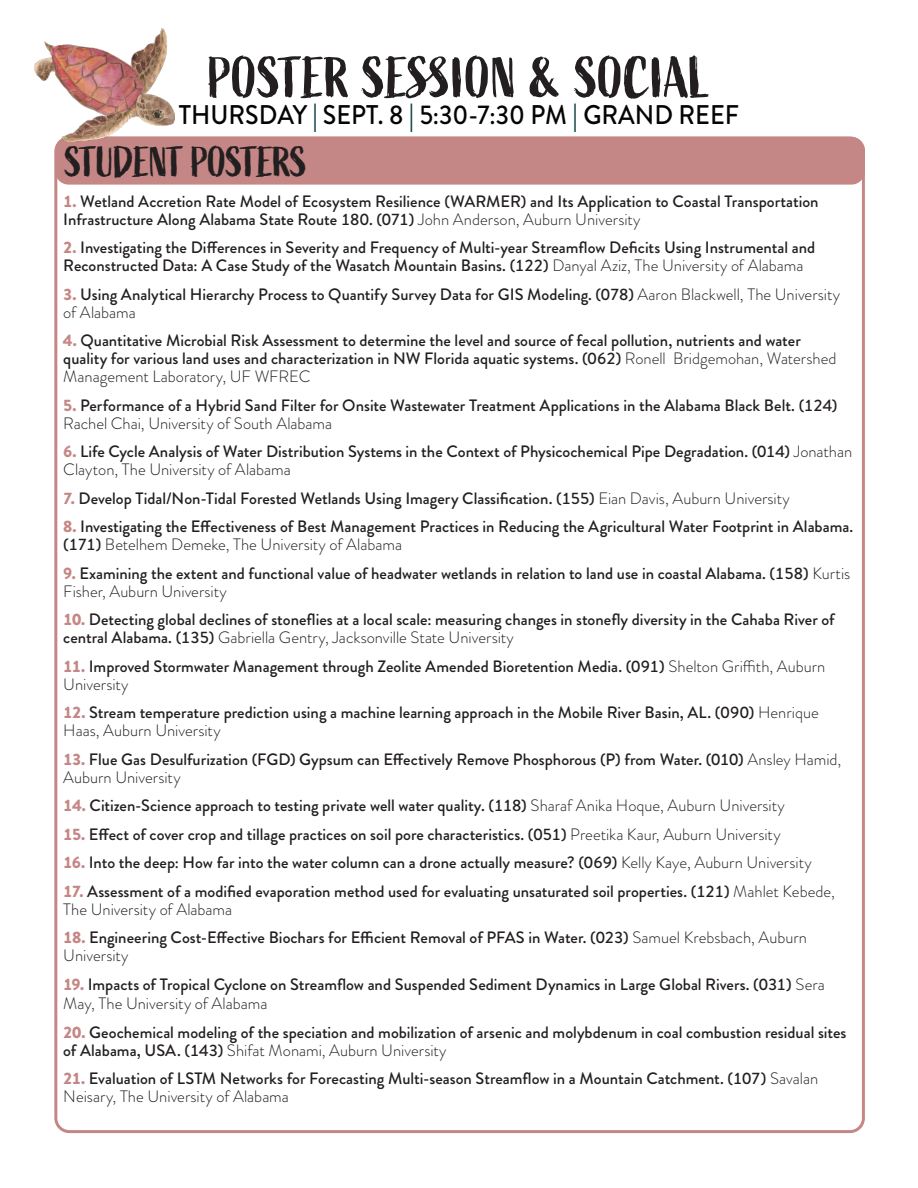
<style>
.page{position:relative;width:918px;height:1188px;background:#fff}
.page>*{position:absolute;margin:0;border:0;box-sizing:border-box;transform-origin:0 0}
.t1{font:57px "Active";letter-spacing:-.01em;color:#231f20}
.Section_Header{font:42px "Active";letter-spacing:-.03em;color:#231f20}
.t2{font:500 27px "Brandon Grotesque";color:#040503;scale:.93 1}
.Section_Body_Text{font:500 16.5px/18px "Brandon Grotesque";color:#231f20}
.s1{font-weight:900;color:#0f4044}
.s2{font-weight:900;color:#c58786}
.s3{font-weight:300}
</style>
<div class="page">
<div style="left:55px;top:137px;width:810px;height:48px;background:#c58786;border-radius:14px"></div>
<img style="left:34px;top:29px;width:141px;height:113px">
<p class="t1" style="left:209px;top:46px;width:503px">POSTER SESSION &amp; SOCIAL</p>
<p class="t2" style="left:179px;top:96px;width:604px">THURSDAY <span class="s1">|</span> SEPT. 8 <span class="s1">|</span> 5:30-7:30 PM <span class="s1">|</span> GRAND REEF</p>
<p class="Section_Header" style="left:65px;top:139px;width:244px">STUDENT POSTERS</p>
<p class="Section_Body_Text" style="left:63px;top:192px;width:757px"><span class="s2">1.</span> Wetland Accretion Rate Model of Ecosystem Resilience (WARMER) and Its Application to Coastal Transportation<br>Infrastructure Along Alabama State Route 180. (071) <span class="s3">John Anderson, Auburn University</span></p>
<p class="Section_Body_Text" style="left:63px;top:239px;width:754px"><span class="s2">2.</span> Investigating the Differences in Severity and Frequency of Multi-year Streamflow Deficits Using Instrumental and<br>Reconstructed Data: A Case Study of the Wasatch Mountain Basins. (122) <span class="s3">Danyal Aziz, The University of Alabama</span></p>
<p class="Section_Body_Text" style="left:63px;top:285px;width:778px"><span class="s2">3.</span> Using Analytical Hierarchy Process to Quantify Survey Data for GIS Modeling. (078) <span class="s3">Aaron Blackwell, The University of Alabama</span></p>
<p class="Section_Body_Text" style="left:63px;top:332px;width:775px"><span class="s2">4.</span> Quantitative Microbial Risk Assessment to determine the level and source of fecal pollution, nutrients and water quality for various land uses and characterization in NW Florida aquatic systems. (062) <span class="s3">Ronell Bridgemohan, Watershed<br>Management Laboratory, UF WFREC</span></p>
<p class="Section_Body_Text" style="left:63px;top:396px;width:776px"><span class="s2">5.</span> Performance of a Hybrid Sand Filter for Onsite Wastewater Treatment Applications in the Alabama Black Belt. (124)<br><span class="s3">Rachel Chai, University of South Alabama</span></p>
<p class="Section_Body_Text" style="left:63px;top:443px;width:790px"><span class="s2">6.</span> Life Cycle Analysis of Water Distribution Systems in the Context of Physicochemical Pipe Degradation. (014) <span class="s3">Jonathan<br>Clayton, The University of Alabama</span></p>
<p class="Section_Body_Text" style="left:63px;top:489px;width:728px"><span class="s2">7.</span> Develop Tidal/Non-Tidal Forested Wetlands Using Imagery Classification. (155) <span class="s3">Eian Davis, Auburn University</span></p>
<p class="Section_Body_Text" style="left:63px;top:518px;width:792px"><span class="s2">8.</span> Investigating the Effectiveness of Best Management Practices in Reducing the Agricultural Water Footprint in Alabama. (171) <span class="s3">Betelhem Demeke, The University of Alabama</span></p>
<p class="Section_Body_Text" style="left:63px;top:564px;width:788px"><span class="s2">9.</span> Examining the extent and functional value of headwater wetlands in relation to land use in coastal Alabama. (158) <span class="s3">Kurtis<br>Fisher, Auburn University</span></p>
<p class="Section_Body_Text" style="left:63px;top:611px;width:773px"><span class="s2">10.</span> Detecting global declines of stoneflies at a local scale: measuring changes in stonefly diversity in the Cahaba River of central Alabama. (135) <span class="s3">Gabriella Gentry, Jacksonville State University</span></p>
<p class="Section_Body_Text" style="left:63px;top:657px;width:764px"><span class="s2">11.</span> Improved Stormwater Management through Zeolite Amended Bioretention Media. (091) <span class="s3">Shelton Griffith, Auburn<br>University</span></p>
<p class="Section_Body_Text" style="left:63px;top:704px;width:757px"><span class="s2">12.</span> Stream temperature prediction using a machine learning approach in the Mobile River Basin, AL. (090) <span class="s3">Henrique<br>Haas, Auburn University</span></p>
<p class="Section_Body_Text" style="left:63px;top:750px;width:780px"><span class="s2">13.</span> Flue Gas Desulfurization (FGD) Gypsum can Effectively Remove Phosphorous (P) from Water. (010) <span class="s3">Ansley Hamid,<br>Auburn University</span></p>
<p class="Section_Body_Text" style="left:63px;top:797px;width:723px"><span class="s2">14.</span> Citizen-Science approach to testing private well water quality. (118) <span class="s3">Sharaf Anika Hoque, Auburn University</span></p>
<p class="Section_Body_Text" style="left:63px;top:825px;width:719px"><span class="s2">15.</span> Effect of cover crop and tillage practices on soil pore characteristics. (051) <span class="s3">Preetika Kaur, Auburn University</span></p>
<p class="Section_Body_Text" style="left:63px;top:854px;width:750px"><span class="s2">16.</span> Into the deep: How far into the water column can a drone actually measure? (069) <span class="s3">Kelly Kaye, Auburn University</span></p>
<p class="Section_Body_Text" style="left:63px;top:882px;width:773px"><span class="s2">17.</span> Assessment of a modified evaporation method used for evaluating unsaturated soil properties. (121) <span class="s3">Mahlet Kebede,<br>The University of Alabama</span></p>
<p class="Section_Body_Text" style="left:63px;top:929px;width:745px"><span class="s2">18.</span> Engineering Cost-Effective Biochars for Efficient Removal of PFAS in Water. (023) <span class="s3">Samuel Krebsbach, Auburn<br>University</span></p>
<p class="Section_Body_Text" style="left:63px;top:974px;width:763px;line-height:19.5px"><span class="s2">19.</span> Impacts of Tropical Cyclone on Streamflow and Suspended Sediment Dynamics in Large Global Rivers. (031) <span class="s3">Sera<br>May, The University of Alabama</span></p>
<p class="Section_Body_Text" style="left:63px;top:1023px;width:785px"><span class="s2">20.</span> Geochemical modeling of the speciation and mobilization of arsenic and molybdenum in coal combustion residual sites of Alabama, USA. (143) <span class="s3">Shifat Monami, Auburn University</span></p>
<p class="Section_Body_Text" style="left:63px;top:1070px;width:757px"><span class="s2">21.</span> Evaluation of LSTM Networks for Forecasting Multi-season Streamflow in a Mountain Catchment. (107) <span class="s3">Savalan<br>Neisary, The University of Alabama</span></p>
</div>
